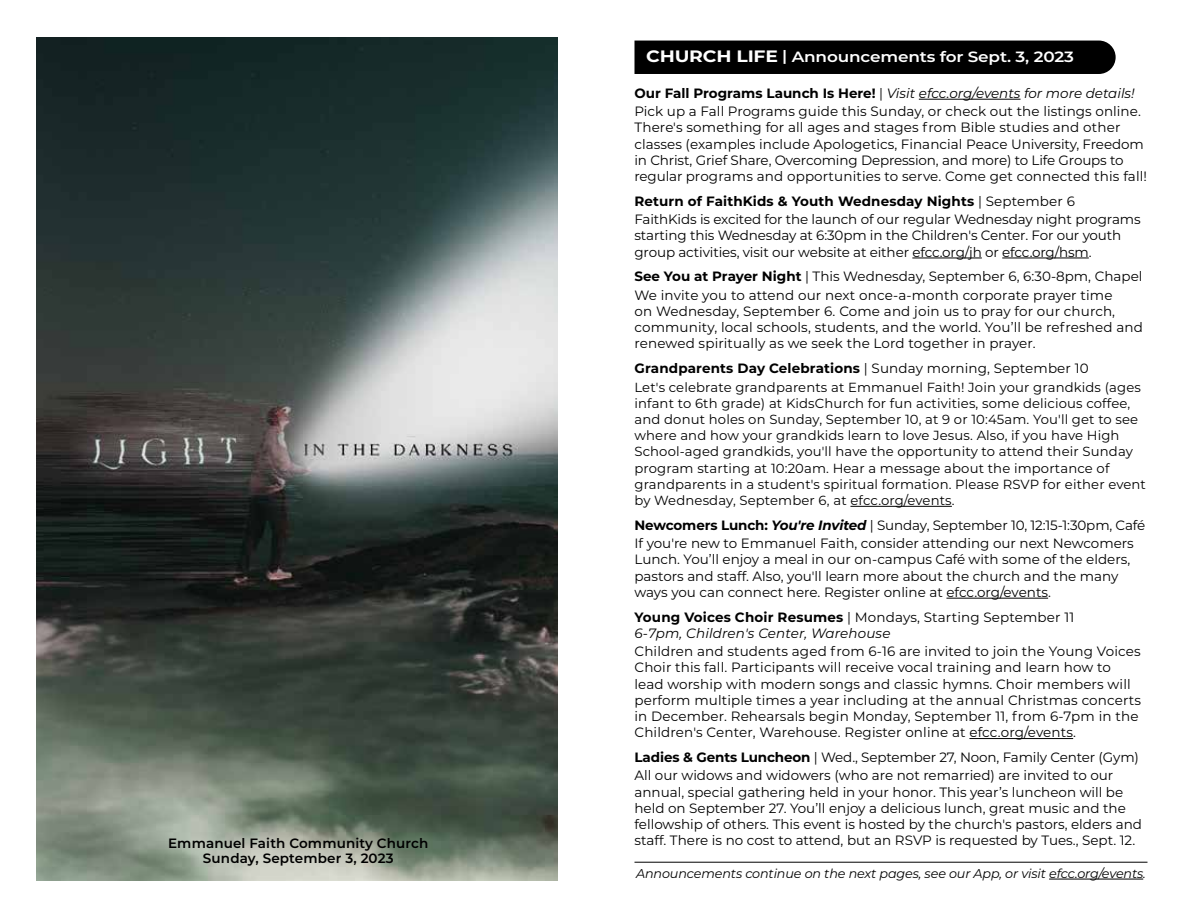
<style>
.page{position:relative;width:1188px;height:918px;background:#fff}
.page>*{position:absolute;margin:0;border:0;box-sizing:border-box;transform-origin:0 0}
.t1{font:600 14.85px "Montserrat";letter-spacing:-.01em;color:#fff;scale:1.14 1}
.t2{font:13.5px/16.2px "Montserrat";color:#000}
.t3{font:italic 13.5px/16.2px "Montserrat";letter-spacing:.01em;color:#000}
.t4{font:700 13.5px "Montserrat";letter-spacing:.01em;color:#000}
.t5{font:600 13.5px/15px "Montserrat";letter-spacing:.01em;color:#000;text-align:center}
.t6{font:13.2px/16.2px "Montserrat";letter-spacing:.01em;color:#000}
.t7{font:italic 12.75px "Montserrat";letter-spacing:-.01em;color:#000}
.s1{font-weight:700;font-size:16.5px}
.s2{font-weight:700}
.s3{font-style:italic}
.s4{font-weight:400}
.s5{font-weight:700;font-style:italic}
.s6{font-weight:700;font-style:normal}
.s7{font-style:normal}
</style>
<div class="page">
<hr style="left:919px;top:99px;width:102px;height:1px;background:#000">
<hr style="left:912px;top:258px;width:70px;height:1px;background:#000">
<hr style="left:1002px;top:258px;width:87px;height:1px;background:#000">
<hr style="left:850px;top:506px;width:102px;height:1px;background:#000">
<hr style="left:946px;top:598px;width:102px;height:1px;background:#000">
<hr style="left:969px;top:738px;width:104px;height:1px;background:#000">
<div style="left:634px;top:41px;width:482px;height:33px;background:#000"></div>
<hr style="left:634px;top:862px;width:514px;height:1px;background:#000">
<hr style="left:1049px;top:879px;width:94px;height:1px;background:#000">
<img style="left:37px;top:37px;width:520px;height:844px">
<p class="t5" style="left:168px;top:835px;width:262px">Emmanuel Faith Community Church<br>Sunday, September 3, 2023</p>
<p class="t1" style="left:646px;top:46px;width:377px"><span class="s1">CHURCH LIFE</span> | Announcements for Sept. 3, 2023</p>
<p class="t2" style="left:634px;top:83px;width:508px;line-height:18.3px"><span class="s2">Our Fall Programs Launch Is Here!</span> | <span class="s3">Visit efcc.org/events for more details!<br></span>Pick up a Fall Programs guide this Sunday, or check out the listings online.</p>
<p class="t2" style="left:634px;top:119px;width:514px">There's something for all ages and stages from Bible studies and other classes (examples include Apologetics, Financial Peace University, Freedom in Christ, Grief Share, Overcoming Depression, and more) to Life Groups to regular programs and opportunities to serve. Come get connected this fall!</p>
<p class="t2" style="left:634px;top:191px;width:508px;line-height:18.3px"><span class="s2">Return of FaithKids &amp; Youth Wednesday Nights</span> | September 6<br>FaithKids is excited for the launch of our regular Wednesday night programs</p>
<p class="t2" style="left:634px;top:227px;width:488px">starting this Wednesday at 6:30pm in the Children's Center. For our youth group activities, visit our website at either efcc.org/jh or efcc.org/hsm.</p>
<p class="t2" style="left:634px;top:267px;width:509px;line-height:18.3px"><span class="s2">See You at Prayer Night</span> | This Wednesday, September 6, 6:30-8pm, Chapel<br>We invite you to attend our next once-a-month corporate prayer time</p>
<p class="t2" style="left:634px;top:303px;width:510px">on Wednesday, September 6. Come and join us to pray for our church, community, local schools, students, and the world. You’ll be refreshed and renewed spiritually as we seek the Lord together in prayer.</p>
<p class="t4" style="left:634px;top:359px;width:456px">Grandparents Day Celebrations <span class="s4">| Sunday morning, September 10</span></p>
<p class="t6" style="left:634px;top:378px;width:513px">Let's celebrate grandparents at Emmanuel Faith! Join your grandkids (ages infant to 6th grade) at KidsChurch for fun activities, some delicious coffee, and donut holes on Sunday, September 10, at 9 or 10:45am. You'll get to see where and how your grandkids learn to love Jesus. Also, if you have High School-aged grandkids, you'll have the opportunity to attend their Sunday program starting at 10:20am. Hear a message about the importance of grandparents in a student's spiritual formation. Please RSVP for either event by Wednesday, September 6, at efcc.org/events.</p>
<p class="t2" style="left:634px;top:515px;width:512px;line-height:18.3px"><span class="s2">Newcomers Lunch:</span> <span class="s5">You're Invited</span> | Sunday, September 10, 12:15-1:30pm, Café<br>If you're new to Emmanuel Faith, consider attending our next Newcomers</p>
<p class="t2" style="left:634px;top:551px;width:497px">Lunch. You’ll enjoy a meal in our on-campus Café with some of the elders, pastors and staff. Also, you'll learn more about the church and the many ways you can connect here. Register online at efcc.org/events.</p>
<p class="t3" style="left:634px;top:608px;width:441px"><span class="s6">Young Voices Choir Resumes</span> <span class="s7">| Mondays, Starting September 11<br></span>6-7pm, Children's Center, Warehouse</p>
<p class="t2" style="left:634px;top:643px;width:508px">Children and students aged from 6-16 are invited to join the Young Voices Choir this fall. Participants will receive vocal training and learn how to lead worship with modern songs and classic hymns. Choir members will perform multiple times a year including at the annual Christmas concerts in December. Rehearsals begin Monday, September 11, from 6-7pm in the Children's Center, Warehouse. Register online at efcc.org/events.</p>
<p class="t2" style="left:634px;top:748px;width:506px;line-height:18.3px"><span class="s2">Ladies &amp; Gents Luncheon</span> | Wed., September 27, Noon, Family Center (Gym)<br>All our widows and widowers (who are not remarried) are invited to our</p>
<p class="t2" style="left:634px;top:783px;width:509px">annual, special gathering held in your honor. This year’s luncheon will be held on September 27. You’ll enjoy a delicious lunch, great music and the fellowship of others. This event is hosted by the church's pastors, elders and staff. There is no cost to attend, but an RSVP is requested by Tues., Sept. 12.</p>
<p class="t7" style="left:636px;top:864px;width:511px">Announcements continue on the next pages, see our App, or visit efcc.org/events.</p>
</div>
